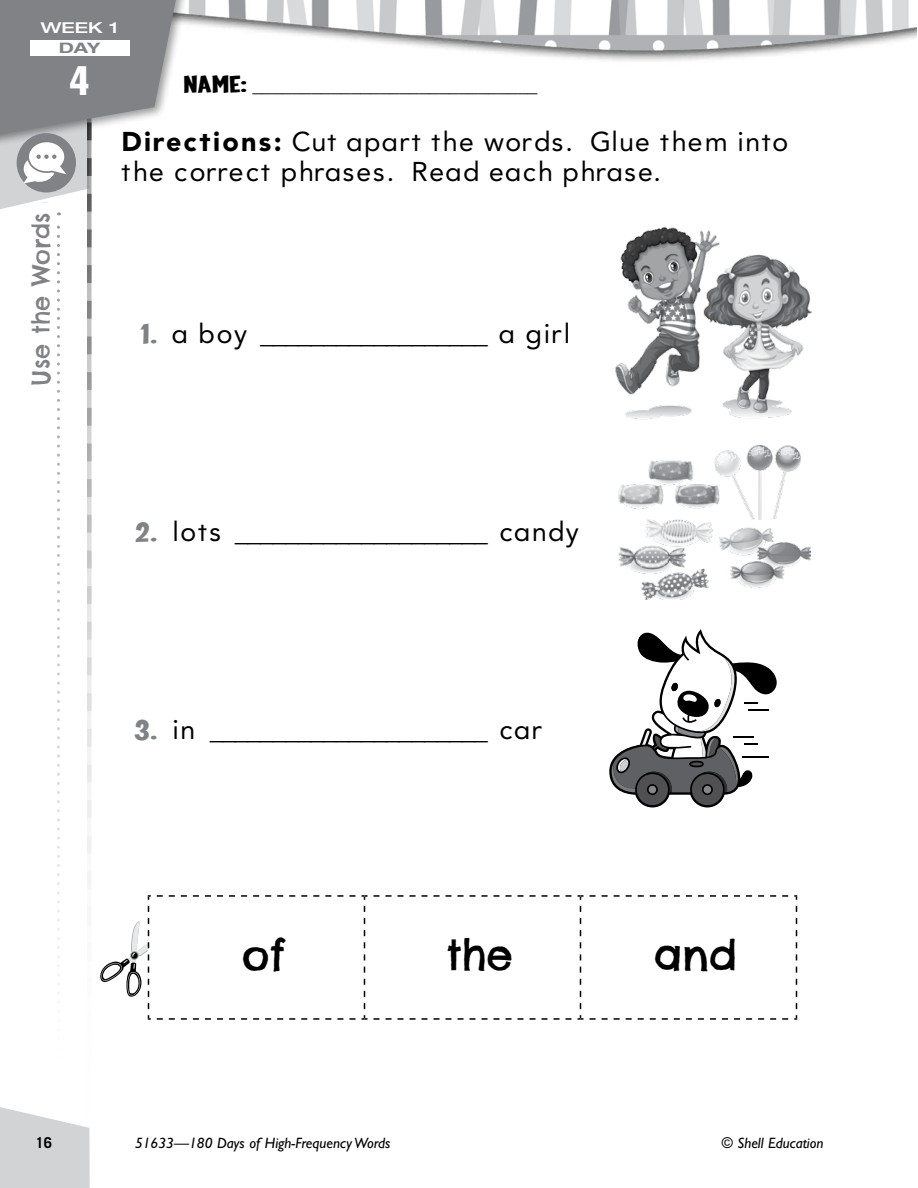
<style>
.page{position:relative;width:918px;height:1188px;background:#fff}
.page>*{position:absolute;margin:0;border:0;box-sizing:border-box;transform-origin:0 0}
.t1{font:42px "Chelsea Market";color:#000}
.t2{font:40.5px "Helvetica LT Std Comp";color:#fff}
.t3{font:300 27px/30px "HM Avenir";color:#000}
.t4{font:24px "Chelsea Market";color:#808285}
.t5{font:18px "Helvetica LT Std";color:#000}
.t6{font:italic 15px "Gill Sans Std";color:#000}
.t7{font:500 expanded 15px "Helvetica Neue LT Std";color:#fff;scale:1.2 1}
.t8{font:700 15px "Trade Gothic LT Std";color:#000}
.t9{font:700 14.4px "Helvetica LT Std";color:#808285;scale:1.5 1}
.s1{font-family:"Coop";font-weight:700;font-size:24px}
.s2{font-weight:700}
.s3{font-family:"Coop";font-weight:700;color:#808285}
</style>
<div class="page">
<img style="left:368px;top:0;width:548px;height:61px">
<img style="left:615px;top:227px;width:197px;height:193px">
<svg style="left:609px;top:629px;width:168px;height:178px"></svg>
<hr style="left:742px;top:756px;width:27px;height:2px;background:#000">
<img style="left:618px;top:445px;width:192px;height:155px">
<svg style="left:374px;top:895px;width:210px;height:114px"></svg>
<svg style="left:374px;top:1015px;width:210px;height:5px"></svg>
<svg style="left:0;top:0;width:368px;height:1188px"></svg>
<svg style="left:590px;top:1015px;width:207px;height:5px"></svg>
<svg style="left:590px;top:895px;width:207px;height:114px"></svg>
<p class="t7" style="left:41px;top:19px;width:66px">Week 1</p>
<p class="t9" style="left:58px;top:40px;width:30px">DAY</p>
<h2 class="t2" style="left:70px;top:55px;width:20px">4</h2>
<p class="t4" style="left:25px;top:386px;width:175px;rotate:-90deg">Use the Words</p>
<p class="t5" style="left:184px;top:76px;width:355px"><span class="s1">NAME:</span> _____________________________</p>
<p class="t3" style="left:122px;top:127px;width:670px"><span class="s2">Directions:</span> Cut apart the words. Glue them into the correct phrases. Read each phrase.</p>
<p class="t3" style="left:140px;top:319px;width:433px"><span class="s3">1.</span> a boy __________________ a girl</p>
<p class="t3" style="left:135px;top:517px;width:447px"><span class="s3">2.</span> lots ____________________ candy</p>
<p class="t3" style="left:134px;top:715px;width:411px"><span class="s3">3.</span> in ______________________ car</p>
<h1 class="t1" style="left:242px;top:928px;width:44px">of</h1>
<h1 class="t1" style="left:446px;top:928px;width:68px">the</h1>
<h1 class="t1" style="left:654px;top:928px;width:85px">and</h1>
<p class="t8" style="left:35px;top:1133px;width:18px">16</p>
<p class="t6" style="left:135px;top:1134px;width:257px">51633—180 Days of High-Frequency Words</p>
<p class="t6" style="left:722px;top:1134px;width:103px">© Shell Education</p>
</div>
